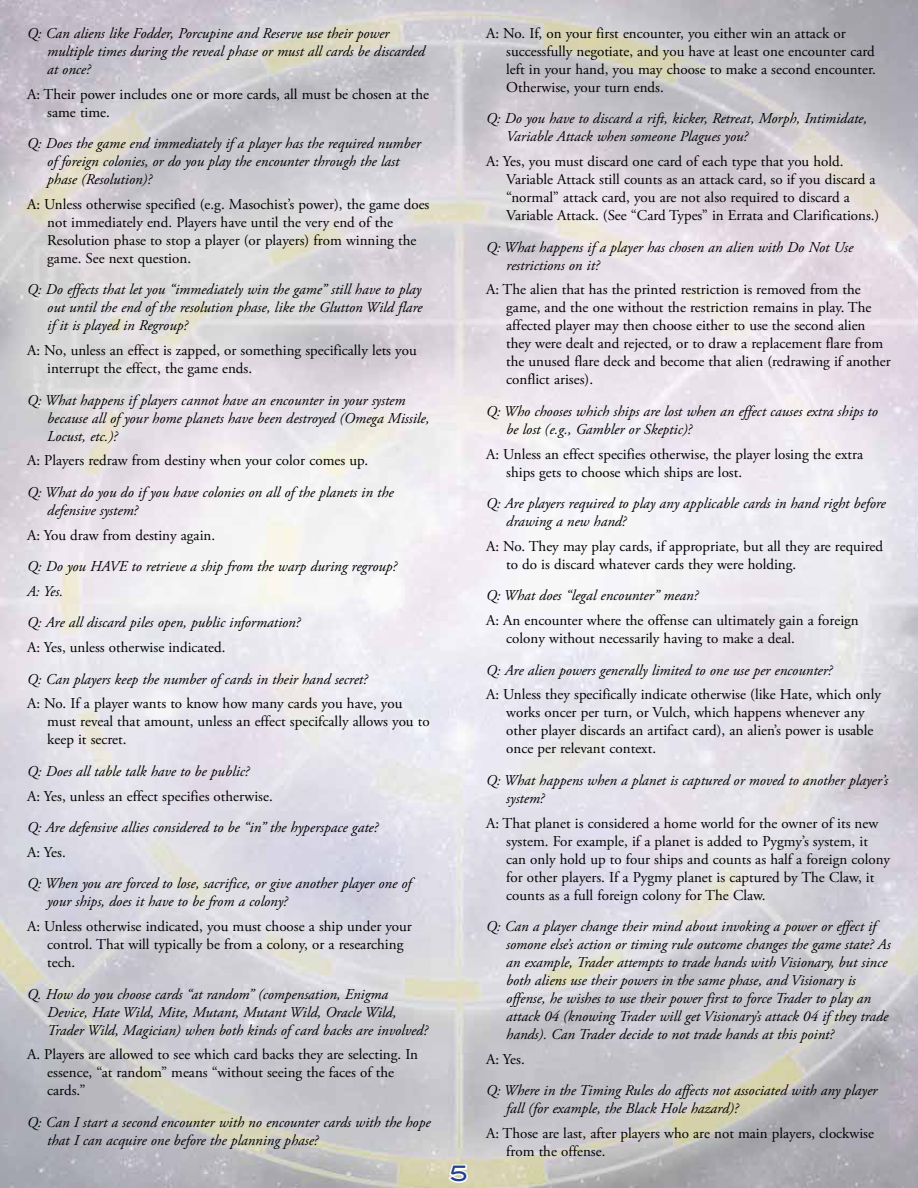
<style>
.page{position:relative;width:918px;height:1188px;background:#fff}
.page>*{position:absolute;margin:0;border:0;box-sizing:border-box;transform-origin:0 0}
.t1{font:21px "Blair Md ITCTT Medium";color:#25408f}
.t2{font:15px/18px "Adobe Garamond Pro";color:#000}
.t3{font:italic 15px/18px "Adobe Garamond Pro";color:#000}
</style>
<div class="page">
<svg style="left:446px;top:1163px;width:24px;height:21px"></svg>
<p class="t3" style="left:47px;top:25px;width:379px;text-indent:-20px">Q: Can aliens like Fodder, Porcupine and Reserve use their power multiple times during the reveal phase or must all cards be discarded at once?</p>
<p class="t2" style="left:47px;top:85px;width:383px;text-indent:-20px">A: Their power includes one or more cards, all must be chosen at the same time.</p>
<p class="t3" style="left:47px;top:135px;width:375px;text-indent:-20px">Q: Does the game end immediately if a player has the required number of foreign colonies, or do you play the encounter through the last phase (Resolution)?</p>
<p class="t2" style="left:47px;top:196px;width:384px;text-indent:-20px">A: Unless otherwise specified (e.g. Masochist’s power), the game does not immediately end. Players have until the very end of the Resolution phase to stop a player (or players) from winning the game. See next question.</p>
<p class="t3" style="left:47px;top:281px;width:377px;text-align:justify;text-indent:-20px">Q: Do effects that let you “immediately win the game” still have to play out until the end of the resolution phase, like the Glutton Wild flare if it is played in Regroup?</p>
<p class="t2" style="left:47px;top:342px;width:371px;text-indent:-20px">A: No, unless an effect is zapped, or something specifically lets you interrupt the effect, the game ends.</p>
<p class="t3" style="left:47px;top:391px;width:384px;text-indent:-20px">Q: What happens if players cannot have an encounter in your system because all of your home planets have been destroyed (Omega Missile,<br>Locust, etc.)?</p>
<p class="t2" style="left:27px;top:452px;width:343px">A: Players redraw from destiny when your color comes up.</p>
<p class="t3" style="left:47px;top:484px;width:348px;text-indent:-20px">Q: What do you do if you have colonies on all of the planets in the defensive system?</p>
<p class="t2" style="left:27px;top:526px;width:190px">A: You draw from destiny again.</p>
<p class="t3" style="left:27px;top:554px;width:372px;line-height:24.8px">Q: Do you HAVE to retrieve a ship from the warp during regroup?<br>A: Yes.</p>
<p class="t3" style="left:27px;top:614px;width:275px">Q: Are all discard piles open, public information?</p>
<p class="t2" style="left:27px;top:639px;width:200px">A: Yes, unless otherwise indicated.</p>
<p class="t3" style="left:27px;top:670px;width:342px">Q: Can players keep the number of cards in their hand secret?</p>
<p class="t2" style="left:47px;top:695px;width:384px;text-indent:-20px">A: No. If a player wants to know how many cards you have, you must reveal that amount, unless an effect specifcally allows you to keep it secret.</p>
<p class="t3" style="left:27px;top:763px;width:224px">Q: Does all table talk have to be public?</p>
<p class="t2" style="left:27px;top:787px;width:247px">A: Yes, unless an effect specifies otherwise.</p>
<p class="t3" style="left:27px;top:819px;width:353px">Q: Are defensive allies considered to be “in” the hyperspace gate?</p>
<p class="t2" style="left:27px;top:844px;width:40px">A: Yes.</p>
<p class="t3" style="left:47px;top:875px;width:366px;text-indent:-20px">Q: When you are forced to lose, sacrifice, or give another player one of your ships, does it have to be from a colony?</p>
<p class="t2" style="left:47px;top:918px;width:366px;text-indent:-20px">A: Unless otherwise indicated, you must choose a ship under your control. That will typically be from a colony, or a researching tech.</p>
<p class="t3" style="left:47px;top:985px;width:382px;text-indent:-20px">Q. How do you choose cards “at random” (compensation, Enigma<br>Device, Hate Wild, Mite, Mutant, Mutant Wild, Oracle Wild,<br>Trader Wild, Magician) when both kinds of card backs are involved?</p>
<p class="t2" style="left:47px;top:1046px;width:372px;text-indent:-20px">A. Players are allowed to see which card backs they are selecting. In essence, “at random” means “without seeing the faces of the cards.”</p>
<p class="t3" style="left:47px;top:1114px;width:385px;text-indent:-20px">Q: Can I start a second encounter with no encounter cards with the hope that I can acquire one before the planning phase?</p>
<h1 class="t1" style="left:450px;top:1161px;width:20px">5</h1>
<p class="t2" style="left:506px;top:25px;width:371px;text-indent:-20px">A: No. If, on your first encounter, you either win an attack or successfully negotiate, and you have at least one encounter card left in your hand, you may choose to make a second encounter.<br>Otherwise, your turn ends.</p>
<p class="t3" style="left:506px;top:110px;width:363px;text-indent:-20px">Q: Do you have to discard a rift, kicker, Retreat, Morph, Intimidate,<br>Variable Attack when someone Plagues you?</p>
<p class="t2" style="left:506px;top:153px;width:375px;text-indent:-20px">A: Yes, you must discard one card of each type that you hold.<br>Variable Attack still counts as an attack card, so if you discard a “normal” attack card, you are not also required to discard a Variable Attack. (See “Card Types” in Errata and Clarifications.)</p>
<p class="t3" style="left:506px;top:238px;width:348px;text-indent:-20px">Q: What happens if a player has chosen an alien with Do Not Use restrictions on it?</p>
<p class="t2" style="left:506px;top:281px;width:386px;text-indent:-20px">A: The alien that has the printed restriction is removed from the game, and the one without the restriction remains in play. The affected player may then choose either to use the second alien they were dealt and rejected, or to draw a replacement flare from the unused flare deck and become that alien (redrawing if another conflict arises).</p>
<p class="t3" style="left:506px;top:403px;width:373px;text-indent:-20px">Q: Who chooses which ships are lost when an effect causes extra ships to be lost (e.g., Gambler or Skeptic)?</p>
<p class="t2" style="left:506px;top:445px;width:359px;text-indent:-20px">A: Unless an effect specifies otherwise, the player losing the extra ships gets to choose which ships are lost.</p>
<p class="t3" style="left:506px;top:495px;width:381px;text-indent:-20px">Q: Are players required to play any applicable cards in hand right before drawing a new hand?</p>
<p class="t2" style="left:506px;top:538px;width:378px;text-indent:-20px">A: No. They may play cards, if appropriate, but all they are required to do is discard whatever cards they were holding.</p>
<p class="t3" style="left:486px;top:587px;width:214px">Q: What does “legal encounter” mean?</p>
<p class="t2" style="left:506px;top:612px;width:354px;text-indent:-20px">A: An encounter where the offense can ultimately gain a foreign colony without necessarily having to make a deal.</p>
<p class="t3" style="left:486px;top:661px;width:348px">Q: Are alien powers generally limited to one use per encounter?</p>
<p class="t2" style="left:506px;top:686px;width:376px;text-indent:-20px">A: Unless they specifically indicate otherwise (like Hate, which only works oncer per turn, or Vulch, which happens whenever any other player discards an artifact card), an alien’s power is usable once per relevant context.</p>
<p class="t3" style="left:506px;top:772px;width:383px;text-indent:-20px">Q: What happens when a planet is captured or moved to another player’s system?</p>
<p class="t2" style="left:506px;top:814px;width:385px;text-indent:-20px">A: That planet is considered a home world for the owner of its new system. For example, if a planet is added to Pygmy’s system, it can only hold up to four ships and counts as half a foreign colony for other players. If a Pygmy planet is captured by The Claw, it counts as a full foreign colony for The Claw.</p>
<p class="t3" style="left:506px;top:918px;width:386px;text-indent:-20px">Q: Can a player change their mind about invoking a power or effect if somone else’s action or timing rule outcome changes the game state? As an example, Trader attempts to trade hands with Visionary, but since both aliens use their powers in the same phase, and Visionary is offense, he wishes to use their power first to force Trader to play an attack 04 (knowing Trader will get Visionary’s attack 04 if they trade hands). Can Trader decide to not trade hands at this point?</p>
<p class="t2" style="left:486px;top:1051px;width:40px">A: Yes.</p>
<p class="t3" style="left:506px;top:1082px;width:373px;text-indent:-20px">Q: Where in the Timing Rules do affects not associated with any player fall (for example, the Black Hole hazard)?</p>
<p class="t2" style="left:506px;top:1125px;width:369px;text-indent:-20px">A: Those are last, after players who are not main players, clockwise from the offense.</p>
</div>
